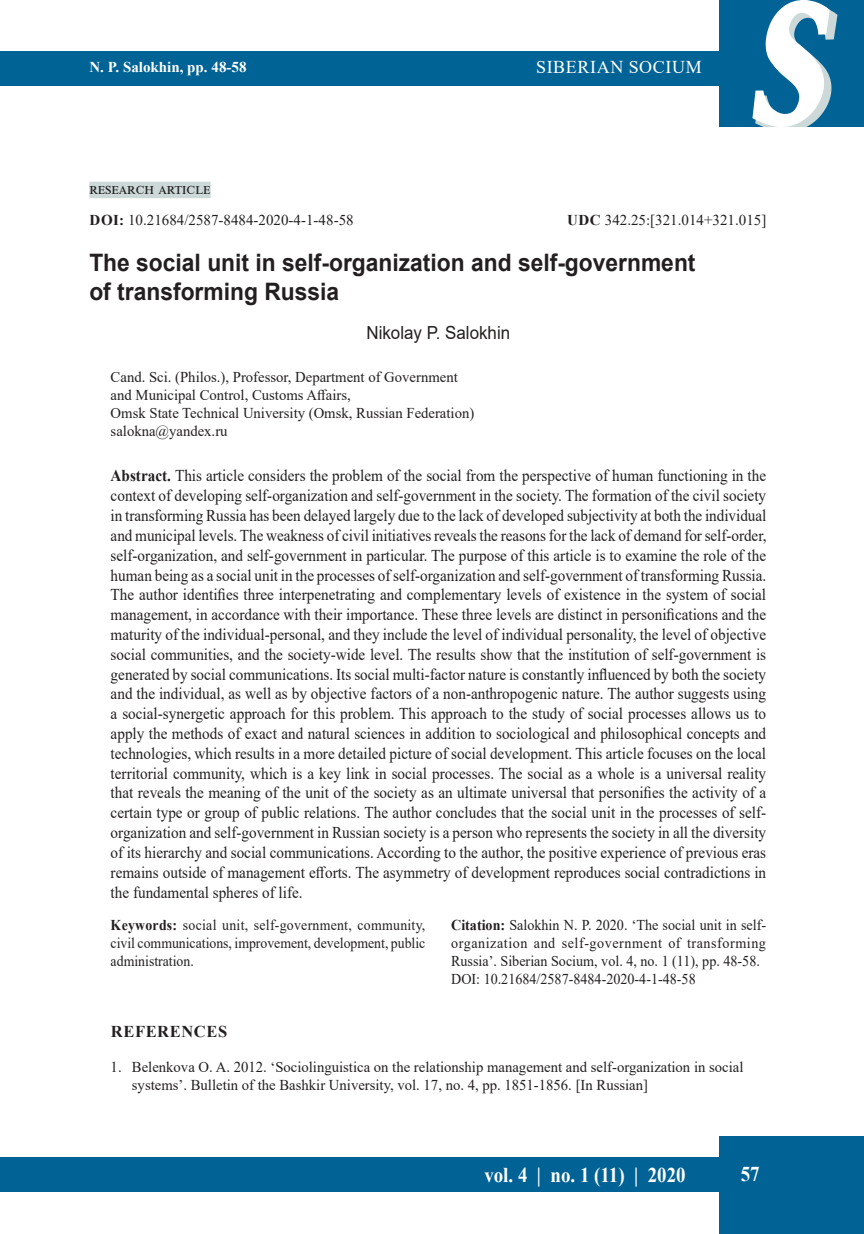
<style>
.page{position:relative;width:864px;height:1234px;background:#fff}
.page>*{position:absolute;margin:0;border:0;box-sizing:border-box;transform-origin:0 0}
.t1{font:italic 700 165px "Quant Antiqua";color:#fff;scale:.75 1}
.t2{font:700 24px/28.8px "Arial";color:#231f20;scale:.95 1}
.t3{font:700 21px "Times New Roman";color:#fff;scale:.9 1}
.t4{font:18px "Arial";color:#231f20;scale:.94 1}
.t5{font:18px "Times New Roman";letter-spacing:.035em;color:#fff}
.t6{font:16.5px/19.8px "Times New Roman";color:#231f20;text-align:justify;scale:.92 1}
.t7{font:16.5px "Times New Roman";letter-spacing:.075em;color:#231f20}
.t8{font:700 16.5px "Times New Roman";letter-spacing:.035em;color:#231f20}
.t9{font:15px/18px "Times New Roman";color:#231f20}
.t10{font:15px/18px "Times New Roman";color:#231f20;scale:.94 1}
.t11{font:15px/18px "Times New Roman";color:#231f20;text-align:justify;scale:.92 1}
.t12{font:700 15px "Times New Roman";color:#fff}
.s1{font-weight:700}
</style>
<div class="page">
<div style="left:0;top:51px;width:721px;height:34px;background:#006396"></div>
<div style="left:719px;top:0;width:144px;height:128px;background:#006295"></div>
<div style="left:0;top:1157px;width:721px;height:34px;background:#006295"></div>
<div style="left:719px;top:1135px;width:144px;height:98px;background:#006295"></div>
<svg style="left:750px;top:0;width:89px;height:128px"></svg>
<div style="left:89px;top:182px;width:121px;height:16px;background:#ccd9d8"></div>
<p class="t12" style="left:89px;top:56px;width:158px">N. P. Salokhin, pp. 48-58</p>
<p class="t5" style="left:536px;top:55px;width:167px">SIBERIAN SOCIUM</p>
<h1 class="t1" style="left:749px;top:-35px;width:113px">S</h1>
<p class="t7" style="left:89px;top:177px;width:123px">research article</p>
<p class="t9" style="left:90px;top:211px;width:265px"><span class="s1">DOI:</span> 10.21684/2587-8484-2020-4-1-48-58</p>
<p class="t9" style="left:567px;top:211px;width:200px"><span class="s1">UDC</span> 342.25:[321.014+321.015]</p>
<h2 class="t2" style="left:89px;top:248px;width:639px">The social unit in self-organization and self-government of transforming Russia</h2>
<p class="t4" style="left:366px;top:320px;width:154px">Nikolay P. Salokhin</p>
<p class="t9" style="left:111px;top:367px;width:365px">Cand. Sci. (Philos.), Professor, Department of Government and Municipal Control, Customs Affairs,<br>Omsk State Technical University (Omsk, Russian Federation) salokna@yandex.ru</p>
<p class="t6" style="left:111px;top:465px;width:714px"><span class="s1">Abstract.</span> This article considers the problem of the social from the perspective of human functioning in the context of developing self-organization and self-government in the society. The formation of the civil society in transforming Russia has been delayed largely due to the lack of developed subjectivity at both the individual and municipal levels. The weakness of civil initiatives reveals the reasons for the lack of demand for self-order, self-organization, and self-government in particular. The purpose of this article is to examine the role of the human being as a social unit in the processes of self-organization and self-government of transforming Russia.<br>The author identifies three interpenetrating and complementary levels of existence in the system of social management, in accordance with their importance. These three levels are distinct in personifications and the maturity of the individual-personal, and they include the level of individual personality, the level of objective social communities, and the society-wide level. The results show that the institution of self-government is generated by social communications. Its social multi-factor nature is constantly influenced by both the society and the individual, as well as by objective factors of a non-anthropogenic nature. The author suggests using a social-synergetic approach for this problem. This approach to the study of social processes allows us to apply the methods of exact and natural sciences in addition to sociological and philosophical concepts and technologies, which results in a more detailed picture of social development. This article focuses on the local territorial community, which is a key link in social processes. The social as a whole is a universal reality that reveals the meaning of the unit of the society as an ultimate universal that personifies the activity of a certain type or group of public relations. The author concludes that the social unit in the processes of self&shy;organization and self-government in Russian society is a person who represents the society in all the diversity of its hierarchy and social communications. According to the author, the positive experience of previous eras remains outside of management efforts. The asymmetry of development reproduces social contradictions in the fundamental spheres of life.</p>
<p class="t10" style="left:451px;top:914px;width:336px"><span class="s1">Citation:</span> Salokhin N. P. 2020. ‘The social unit in self&shy;organization and self-government of transforming Russia’. Siberian Socium, vol. 4, no. 1 (11), pp. 48-58.<br>DOI: 10.21684/2587-8484-2020-4-1-48-58</p>
<p class="t11" style="left:111px;top:914px;width:343px"><span class="s1">Keywords:</span> social unit, self-government, community, civil communications, improvement, development, public administration.</p>
<p class="t8" style="left:111px;top:1018px;width:118px">REFERENCES</p>
<p class="t9" style="left:132px;top:1056px;width:612px;text-indent:-21px">1. Belenkova O. A. 2012. ‘Sociolinguistica on the relationship management and self-organization in social systems’. Bulletin of the Bashkir University, vol. 17, no. 4, pp. 1851-1856. [In Russian]</p>
<p class="t3" style="left:484px;top:1159px;width:225px">vol. 4 | no. 1 (11) | 2020</p>
<p class="t3" style="left:740px;top:1158px;width:23px">57</p>
</div>
